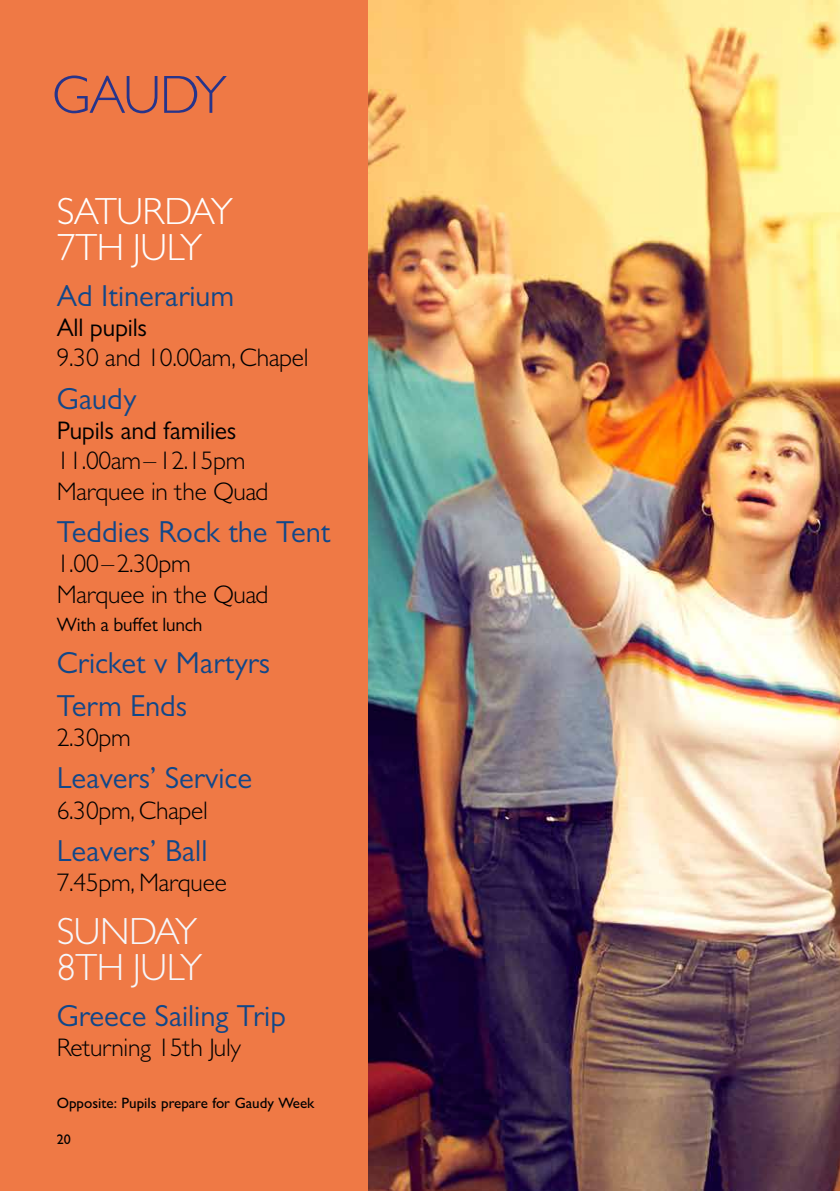
<style>
.page{position:relative;width:840px;height:1191px;background:#fff}
.page>*{position:absolute;margin:0;border:0;box-sizing:border-box;transform-origin:0 0}
.t1{font:300 54px "Gill Sans MT Pro";letter-spacing:-.03em;color:#27348b}
.t2{font:300 38px/36px "Gill Sans MT Pro";letter-spacing:-.01em;color:#fefefe}
.t3{font:300 38px/36px "Gill Sans MT Pro";letter-spacing:-.01em;color:#f6f7fb}
.t4{font:30.4px/42.4px "Gill Sans MT Pro";color:#114789}
.t5{font:300 25.6px/30.4px "Gill Sans MT Pro";letter-spacing:-.01em;color:#000}
.t6{font:25.6px "Gill Sans MT Pro";letter-spacing:-.01em;color:#000}
.t7{font:19.4px "Gill Sans MT Pro";letter-spacing:-.01em;color:#000}
.t8{font:500 15px "Gill Sans MT Pro";color:#000}
.t9{font:500 14px "Gill Sans MT Pro";color:#000}
</style>
<div class="page">
<div style="left:0;top:0;width:839px;height:1191px;background:#ef7945"></div>
<img style="left:369px;top:0;width:470px;height:1191px">
<h1 class="t1" style="left:52px;top:62px;width:176px">GAUDY</h1>
<h2 class="t2" style="left:57px;top:193px;width:177px">SATURDAY<br>7TH JULY</h2>
<p class="t4" style="left:57px;top:274px;width:179px">Ad Itinerarium</p>
<p class="t6" style="left:57px;top:313px;width:92px">All pupils</p>
<p class="t5" style="left:57px;top:342px;width:253px">9.30 and 10.00am, Chapel</p>
<p class="t4" style="left:57px;top:377px;width:81px">Gaudy</p>
<p class="t6" style="left:57px;top:416px;width:181px">Pupils and families</p>
<p class="t5" style="left:57px;top:445px;width:213px">11.00am–12.15pm<br>Marquee in the Quad</p>
<p class="t4" style="left:57px;top:510px;width:275px">Teddies Rock the Tent</p>
<p class="t5" style="left:57px;top:548px;width:213px">1.00–2.30pm<br>Marquee in the Quad</p>
<p class="t7" style="left:57px;top:613px;width:147px">With a buffet lunch</p>
<p class="t4" style="left:57px;top:641px;width:215px">Cricket v Martyrs<br>Term Ends</p>
<p class="t5" style="left:57px;top:721px;width:76px">2.30pm</p>
<p class="t4" style="left:57px;top:757px;width:197px">Leavers’ Service</p>
<p class="t5" style="left:57px;top:794px;width:152px">6.30pm, Chapel</p>
<p class="t4" style="left:57px;top:829px;width:152px">Leavers’ Ball</p>
<p class="t5" style="left:57px;top:867px;width:171px">7.45pm, Marquee</p>
<h2 class="t3" style="left:57px;top:913px;width:147px">SUNDAY<br>8TH JULY</h2>
<p class="t4" style="left:57px;top:994px;width:231px">Greece Sailing Trip</p>
<p class="t5" style="left:57px;top:1031px;width:185px">Returning 15th July</p>
<p class="t8" style="left:57px;top:1093px;width:259px">Opposite: Pupils prepare for Gaudy Week</p>
<p class="t9" style="left:57px;top:1130px;width:15px">20</p>
</div>
